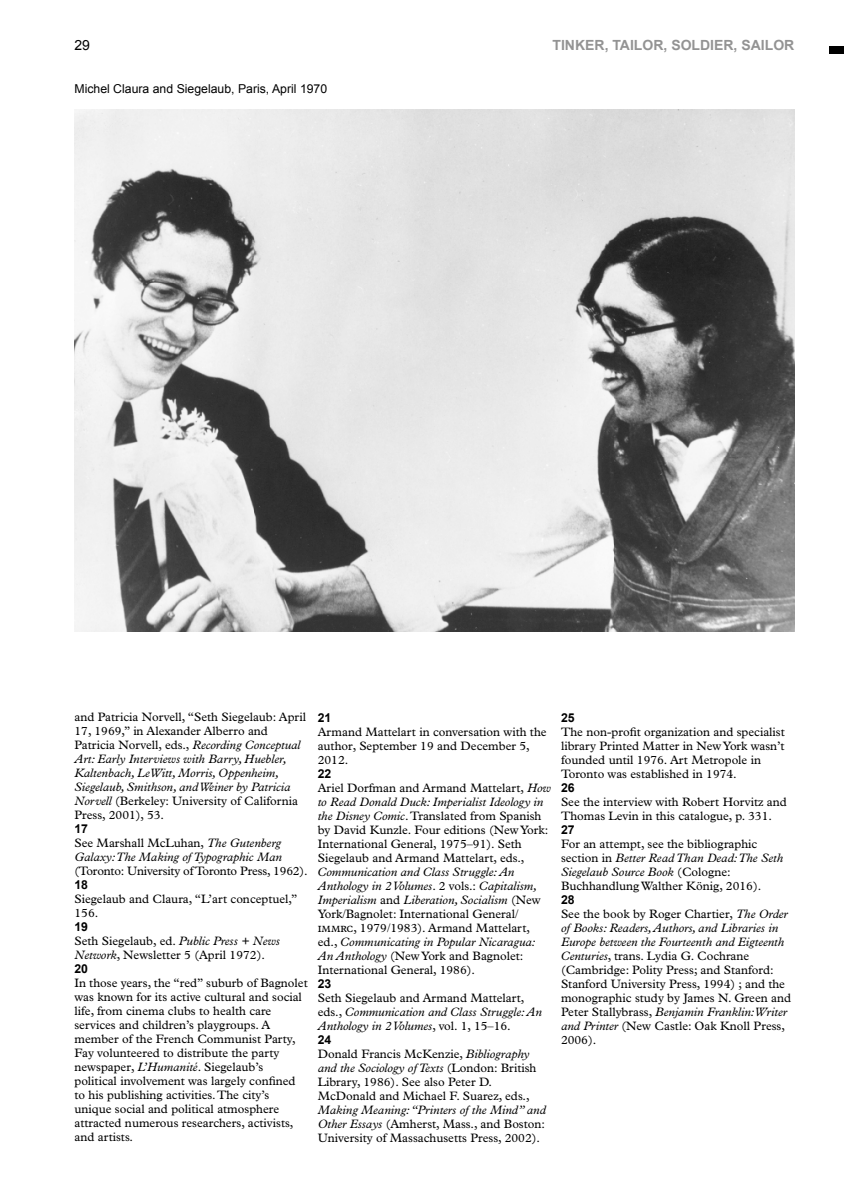
<style>
.page{position:relative;width:844px;height:1191px;background:#fff}
.page>*{position:absolute;margin:0;border:0;box-sizing:border-box;transform-origin:0 0}
.t1{font:700 14px "Arial";color:#939393}
.t2{font:14px "Arial";color:#000}
.t3{font:12.25px/14px "Plantin MT Pro";color:#000}
.t4{font:italic 12.25px/14px "Plantin MT Pro";color:#000}
.t5{font:12.25px "Arial";color:#000}
.t6{font:700 12.25px "Arial";color:#000}
.s1{font-style:italic}
.s2{font-style:normal}
</style>
<div class="page">
<div style="left:828px;top:47px;width:15px;height:7px;background:#000"></div>
<img style="left:74px;top:109px;width:720px;height:523px">
<p class="t2" style="left:74px;top:37px;width:17px">29</p>
<p class="t5" style="left:74px;top:82px;width:254px">Michel Claura and Siegelaub, Paris, April 1970</p>
<p class="t1" style="left:552px;top:37px;width:243px">TINKER, TAILOR, SOLDIER, SAILOR</p>
<p class="t3" style="left:74px;top:710px;width:233px">and Patricia Norvell, “Seth Siegelaub: April 17, 1969,” in Alexander Alberro and Patricia Norvell, eds., <span class="s1">Recording Conceptual Art: Early Interviews with Barry, Huebler, Kaltenbach, LeWitt, Morris, Oppenheim, Siegelaub, Smithson, and Weiner by Patricia Norvell</span> (Berkeley: University of California Press, 2001), 53.</p>
<p class="t6" style="left:74px;top:822px;width:15px">17</p>
<p class="t4" style="left:74px;top:836px;width:209px"><span class="s2">See Marshall McLuhan,</span> The Gutenberg<br>Galaxy: The Making of Typographic Man</p>
<p class="t3" style="left:74px;top:864px;width:234px">(Toronto: University of Toronto Press, 1962).</p>
<p class="t6" style="left:74px;top:878px;width:15px">18</p>
<p class="t3" style="left:74px;top:892px;width:224px">Siegelaub and Claura, “L’art conceptuel,”<br>156.</p>
<p class="t6" style="left:74px;top:920px;width:15px">19</p>
<p class="t3" style="left:74px;top:934px;width:207px">Seth Siegelaub, ed. <span class="s1">Public Press + News<br>Network</span>, Newsletter 5 (April 1972).</p>
<p class="t6" style="left:74px;top:962px;width:15px">20</p>
<p class="t3" style="left:74px;top:976px;width:235px">In those years, the “red” suburb of Bagnolet was known for its active cultural and social life, from cinema clubs to health care services and children’s playgroups. A member of the French Communist Party, Fay volunteered to distribute the party newspaper, <span class="s1">L’Humanité</span>. Siegelaub’s political involvement was largely confined to his publishing activities. The city’s unique social and political atmosphere attracted numerous researchers, activists, and artists.</p>
<p class="t6" style="left:317px;top:710px;width:15px">21</p>
<p class="t3" style="left:317px;top:724px;width:230px">Armand Mattelart in conversation with the author, September 19 and December 5,<br>2012.</p>
<p class="t6" style="left:317px;top:766px;width:15px">22</p>
<p class="t3" style="left:317px;top:780px;width:234px">Ariel Dorfman and Armand Mattelart, <span class="s1">How to Read Donald Duck: Imperialist Ideology in the Disney Comic</span>. Translated from Spanish by David Kunzle. Four editions (New York:<br>International General, 1975–91). Seth Siegelaub and Armand Mattelart, eds.,</p>
<p class="t4" style="left:317px;top:864px;width:224px">Communication and Class Struggle: An Anthology in 2 Volumes<span class="s2">. 2 vols.:</span> Capitalism, Imperialism <span class="s2">and</span> Liberation, Socialism <span class="s2">(New York/Bagnolet: International General/ immrc, 1979/1983). Armand Mattelart, ed.,</span> Communicating in Popular Nicaragua:<br>An Anthology <span class="s2">(New York and Bagnolet:<br>International General, 1986).</span></p>
<p class="t6" style="left:317px;top:976px;width:15px">23</p>
<p class="t4" style="left:317px;top:990px;width:226px"><span class="s2">Seth Siegelaub and Armand Mattelart, eds.,</span> Communication and Class Struggle: An<br>Anthology in 2 Volumes<span class="s2">, vol. 1, 15–16.</span></p>
<p class="t6" style="left:317px;top:1032px;width:15px">24</p>
<p class="t3" style="left:317px;top:1046px;width:220px">Donald Francis McKenzie, <span class="s1">Bibliography and the Sociology of Texts</span> (London: British Library, 1986). See also Peter D.<br>McDonald and Michael F. Suarez, eds.,</p>
<p class="t3" style="left:317px;top:1102px;width:229px;text-align:justify"><span class="s1">Making Meaning: “Printers of the Mind” and Other Essays</span> (Amherst, Mass., and Boston:<br>University of Massachusetts Press, 2002).</p>
<p class="t6" style="left:561px;top:710px;width:15px">25</p>
<p class="t3" style="left:561px;top:724px;width:225px">The non-profit organization and specialist library Printed Matter in New York wasn’t founded until 1976. Art Metropole in Toronto was established in 1974.</p>
<p class="t6" style="left:561px;top:780px;width:15px">26</p>
<p class="t3" style="left:561px;top:794px;width:227px">See the interview with Robert Horvitz and<br>Thomas Levin in this catalogue, p. 331.</p>
<p class="t6" style="left:561px;top:822px;width:15px">27</p>
<p class="t3" style="left:561px;top:836px;width:223px">For an attempt, see the bibliographic section in <span class="s1">Better Read Than Dead: The Seth Siegelaub Source Book</span> (Cologne:<br>Buchhandlung Walther König, 2016).</p>
<p class="t6" style="left:561px;top:892px;width:15px">28</p>
<p class="t3" style="left:561px;top:906px;width:231px">See the book by Roger Chartier, <span class="s1">The Order of Books: Readers, Authors, and Libraries in Europe between the Fourteenth and Eigteenth Centuries</span>, trans. Lydia G. Cochrane (Cambridge: Polity Press; and Stanford:<br>Stanford University Press, 1994) ; and the monographic study by James N. Green and Peter Stallybrass, <span class="s1">Benjamin Franklin: Writer and Printer</span> (New Castle: Oak Knoll Press, 2006).</p>
</div>
